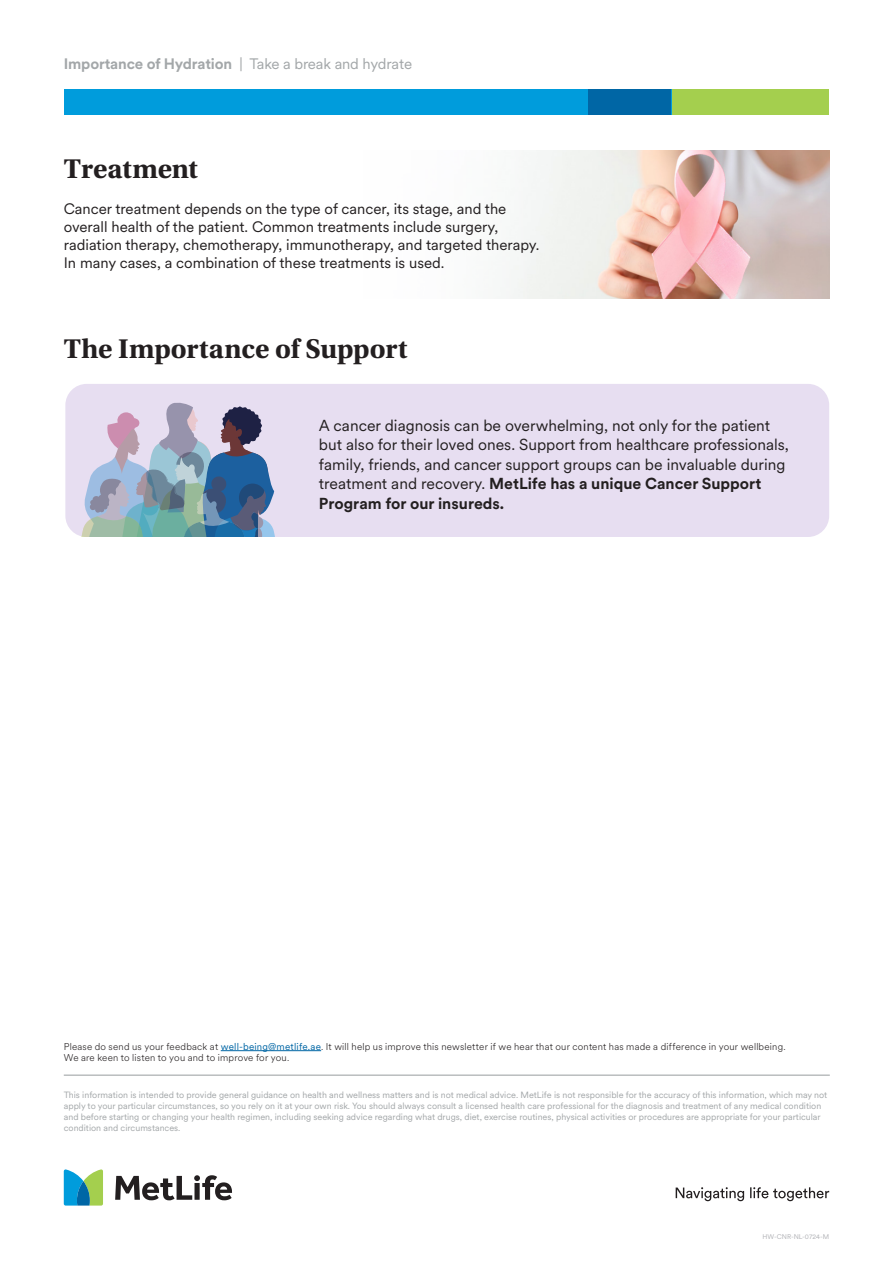
<style>
.page{position:relative;width:893px;height:1263px;background:#fff}
.page>*{position:absolute;margin:0;border:0;box-sizing:border-box;transform-origin:0 0}
.t1{font:700 28.5px "Utopia Std";letter-spacing:-.005em;color:#231f20}
.t2{font:15.75px/19.5px "Met Life Circular";color:#231f20}
.t3{font:15px/18px "Met Life Circular";color:#231f20}
.t4{font:700 15px "Met Life Circular";letter-spacing:-.01em;color:#a3a7a9}
.t5{font:300 9.75px/11.7px "Met Life Circular";letter-spacing:.02em;color:#231f20}
.t6{font:9px/10.8px "Circular Test";color:#a3a7a9}
.t7{font:6.75px "Met Life Circular";color:#b2b3b7}
.s1{font-weight:400}
.s2{font-weight:700}
.s3{font-weight:400;color:#0066a5}
</style>
<div class="page">
<img style="left:510px;top:150px;width:319px;height:149px">
<div style="left:590px;top:89px;width:239px;height:25px;background:#a4cf4e"></div>
<div style="left:64px;top:89px;width:607px;height:25px;background:#009cdc"></div>
<div style="left:588px;top:89px;width:83px;height:25px;background:#0066a5"></div>
<div style="left:65px;top:384px;width:764px;height:153px;background:#e7def1;border-radius:21px"></div>
<svg style="left:81px;top:403px;width:194px;height:134px"></svg>
<svg style="left:115px;top:1175px;width:117px;height:25px"></svg>
<svg style="left:64px;top:1169px;width:39px;height:36px"></svg>
<svg style="left:676px;top:1187px;width:68px;height:14px"></svg>
<svg style="left:750px;top:1187px;width:79px;height:14px"></svg>
<hr style="left:64px;top:1074px;width:766px;height:2px;background:#a3a7a9">
<hr style="left:221px;top:1050px;width:100px;height:1px;background:#0066a5">
<h3 class="t4" style="left:64px;top:53px;width:350px">Importance of Hydration <span class="s1">| Take a break and hydrate</span></h3>
<h1 class="t1" style="left:64px;top:152px;width:136px">Treatment</h1>
<p class="t3" style="left:64px;top:199px;width:477px">Cancer treatment depends on the type of cancer, its stage, and the overall health of the patient. Common treatments include surgery, radiation therapy, chemotherapy, immunotherapy, and targeted therapy.<br>In many cases, a combination of these treatments is used.</p>
<h1 class="t1" style="left:64px;top:332px;width:345px">The Importance of Support</h1>
<p class="t2" style="left:319px;top:415px;width:471px">A cancer diagnosis can be overwhelming, not only for the patient but also for their loved ones. Support from healthcare professionals, family, friends, and cancer support groups can be invaluable during treatment and recovery. <span class="s2">MetLife has a unique Cancer Support Program for our insureds.</span></p>
<p class="t5" style="left:64px;top:1040px;width:723px">Please do send us your feedback at <span class="s3">well-being@metlife.ae</span>. It will help us improve this newsletter if we hear that our content has made a difference in your wellbeing.<br>We are keen to listen to you and to improve for you.</p>
<p class="t6" style="left:64px;top:1090px;width:765px">This information is intended to provide general guidance on health and wellness matters and is not medical advice. MetLife is not responsible for the accuracy of this information, which may not apply to your particular circumstances, so you rely on it at your own risk. You should always consult a licensed health care professional for the diagnosis and treatment of any medical condition and before starting or changing your health regimen, including seeking advice regarding what drugs, diet, exercise routines, physical activities or procedures are appropriate for your particular condition and circumstances.</p>
<p class="t7" style="left:763px;top:1232px;width:68px">HW-CNR-NL-0724-M</p>
</div>
